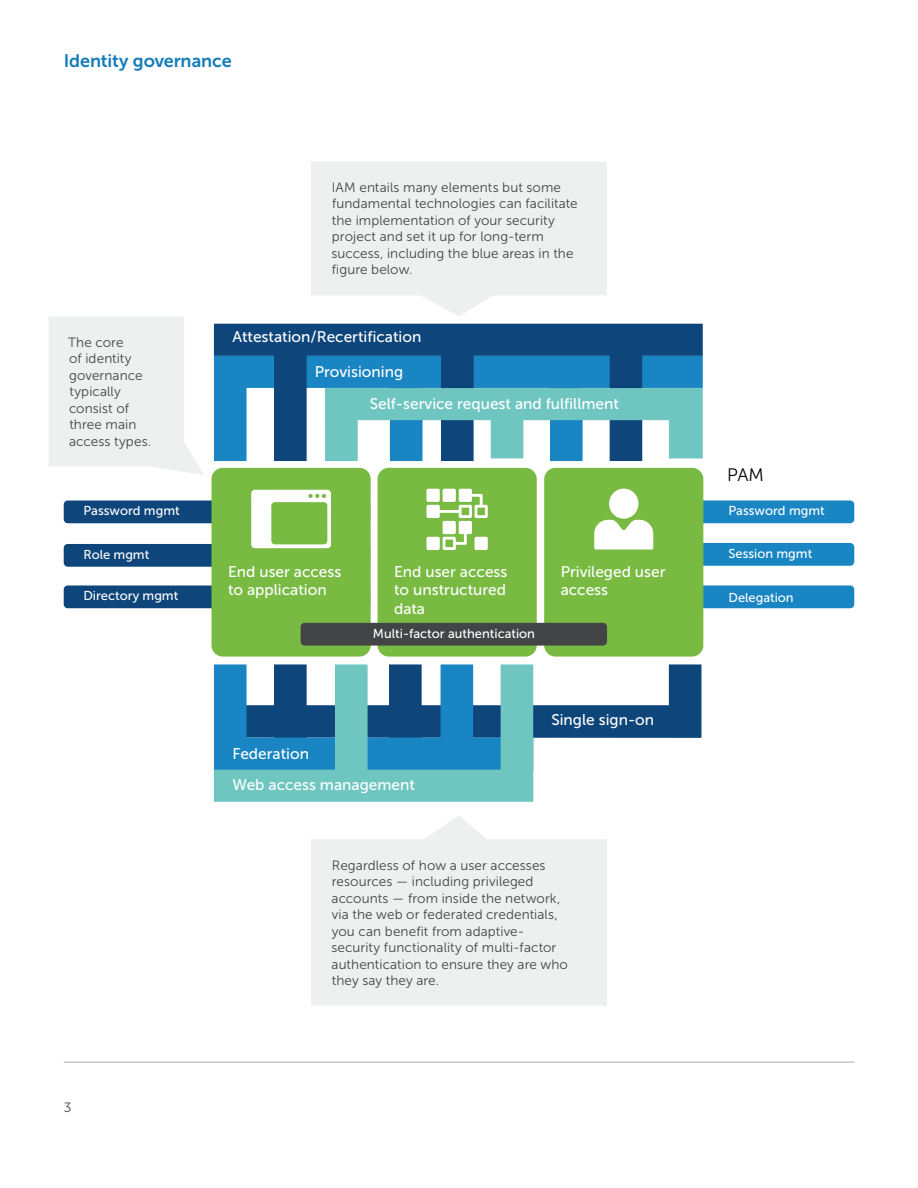
<style>
.page{position:relative;width:918px;height:1188px;background:#fff}
.page>*{position:absolute;margin:0;border:0;box-sizing:border-box;transform-origin:0 0}
.t1{font:18px "Museo Sans For Dell 700";letter-spacing:-.005em;color:#147db9}
.t2{font:18px "Museo Sans For Dell 300";color:#040503}
.t3{font:15.45px/18.6px "Museo Sans For Dell 500";color:#fff}
.t4{font:13.5px/16.5px "Museo Sans For Dell 300";letter-spacing:.005em;color:#434445}
.t5{font:12.9px "Museo Sans For Dell 500";color:#fff}
</style>
<div class="page">
<hr style="left:64px;top:1062px;width:790px;height:1px;background:#ababab">
<div style="left:548px;top:501px;width:306px;height:22px;background:#1985c3;border-radius:4px"></div>
<div style="left:548px;top:543px;width:306px;height:23px;background:#1985c3;border-radius:4px"></div>
<div style="left:548px;top:585px;width:306px;height:23px;background:#1985c3;border-radius:4px"></div>
<div style="left:64px;top:501px;width:306px;height:22px;background:#0e457a;border-radius:4px"></div>
<div style="left:64px;top:544px;width:306px;height:23px;background:#0e457a;border-radius:4px"></div>
<div style="left:64px;top:585px;width:306px;height:23px;background:#0e457a;border-radius:4px"></div>
<svg style="left:533px;top:664px;width:168px;height:106px"></svg>
<div style="left:212px;top:468px;width:159px;height:189px;background:#78ba42;border-radius:11px"></div>
<svg style="left:251px;top:490px;width:80px;height:58px"></svg>
<div style="left:378px;top:468px;width:159px;height:189px;background:#78ba42;border-radius:11px"></div>
<div style="left:544px;top:468px;width:159px;height:189px;background:#78ba42;border-radius:11px"></div>
<svg style="left:427px;top:489px;width:61px;height:61px"></svg>
<div style="left:609px;top:489px;width:29px;height:30px;background:#fff;border-radius:50%"></div>
<svg style="left:594px;top:520px;width:59px;height:30px;background:#eef6e8"></svg>
<div style="left:301px;top:623px;width:306px;height:23px;background:#434445;border-radius:4px"></div>
<svg style="left:214px;top:664px;width:319px;height:138px;background:#539fba"></svg>
<svg style="left:214px;top:324px;width:489px;height:137px;background:#266ca0"></svg>
<svg style="left:325px;top:388px;width:378px;height:73px"></svg>
<svg style="left:311px;top:162px;width:296px;height:154px;background:#eff1f1"></svg>
<svg style="left:49px;top:317px;width:155px;height:158px"></svg>
<svg style="left:311px;top:816px;width:296px;height:189px;background:#eff1f1"></svg>
<h1 class="t1" style="left:64px;top:51px;width:170px">Identity governance</h1>
<p class="t4" style="left:332px;top:179px;width:248px">IAM entails many elements but some fundamental technologies can facilitate the implementation of your security project and set it up for long-term success, including the blue areas in the figure below.</p>
<p class="t4" style="left:68px;top:334px;width:85px">The core<br>of identity governance typically consist of three main access types.</p>
<p class="t5" style="left:83px;top:504px;width:98px">Password mgmt</p>
<p class="t5" style="left:83px;top:547px;width:67px">Role mgmt</p>
<p class="t5" style="left:83px;top:589px;width:96px">Directory mgmt</p>
<p class="t4" style="left:64px;top:1099px;width:9px">3</p>
<p class="t3" style="left:232px;top:328px;width:191px">Attestation/Recertification</p>
<p class="t3" style="left:370px;top:356px;width:251px;line-height:31.8px;text-indent:-55px">Provisioning<br>Self-service request and fulfillment</p>
<p class="t3" style="left:228px;top:562px;width:115px">End user access to application</p>
<p class="t3" style="left:394px;top:562px;width:115px;text-align:justify">End user access to unstructured data</p>
<p class="t3" style="left:561px;top:562px;width:106px">Privileged user access</p>
<p class="t5" style="left:373px;top:626px;width:164px">Multi-factor authentication</p>
<p class="t3" style="left:232px;top:744px;width:78px">Federation</p>
<p class="t3" style="left:232px;top:776px;width:184px">Web access management</p>
<p class="t3" style="left:551px;top:710px;width:104px">Single sign-on</p>
<p class="t4" style="left:332px;top:857px;width:238px">Regardless of how a user accesses resources — including privileged accounts — from inside the network, via the web or federated credentials, you can benefit from adaptive&shy;security functionality of multi-factor authentication to ensure they are who they say they are.</p>
<h1 class="t2" style="left:727px;top:466px;width:38px">PAM</h1>
<p class="t5" style="left:728px;top:504px;width:98px">Password mgmt</p>
<p class="t5" style="left:728px;top:546px;width:85px">Session mgmt</p>
<p class="t5" style="left:728px;top:591px;width:67px">Delegation</p>
</div>
